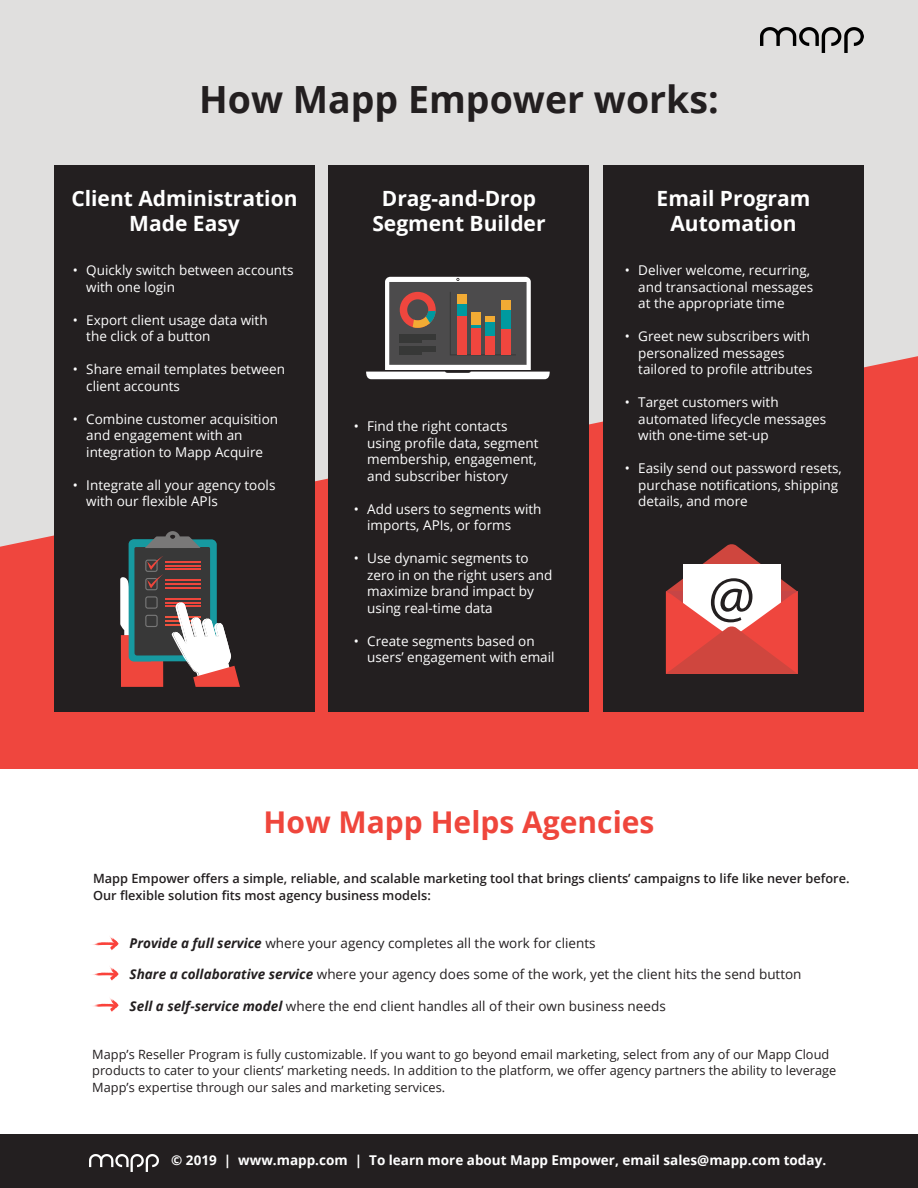
<style>
.page{position:relative;width:918px;height:1188px;background:#e0dfde}
.page>*{position:absolute;margin:0;border:0;box-sizing:border-box;transform-origin:0 0}
.t1{font:700 37.5px "Open Sans";color:#231f20}
.t2{font:700 30px "Open Sans";color:#ef463c}
.t3{font:700 21px/25.2px "Open Sans";color:#fff;text-align:center}
.t4{font:13.5px/16.5px "Open Sans";color:#fff}
.t5{font:13.5px "Open Sans";color:#231f20}
.t6{font:700 13.5px "Open Sans";color:#fff}
.t7{font:12.75px/16.5px "Open Sans";color:#231f20}
.t8{font:600 12.75px/16.5px "Open Sans";color:#231f20}
.s1{font-weight:700;font-style:italic}
</style>
<div class="page">
<svg style="left:0;top:356px;width:918px;height:414px;background:#eb5a53"></svg>
<div style="left:0;top:770px;width:918px;height:418px;background:#fff"></div>
<img style="left:760px;top:27px;width:104px;height:26px">
<div style="left:0;top:1134px;width:918px;height:54px;background:#231f20"></div>
<div style="left:328px;top:165px;width:262px;height:546px;background:#231f20"></div>
<div style="left:54px;top:165px;width:261px;height:546px;background:#231f20"></div>
<div style="left:603px;top:165px;width:261px;height:546px;background:#231f20"></div>
<img style="left:90px;top:1155px;width:69px;height:17px">
<svg style="left:366px;top:277px;width:184px;height:102px"></svg>
<div style="left:471px;top:313px;width:9px;height:12px;background:#f2ab34"></div>
<div style="left:486px;top:322px;width:9px;height:13px;background:#00999f"></div>
<div style="left:486px;top:316px;width:9px;height:6px;background:#f2ab34"></div>
<div style="left:501px;top:310px;width:9px;height:19px;background:#00999f"></div>
<div style="left:501px;top:300px;width:9px;height:10px;background:#f2ab34"></div>
<svg style="left:666px;top:544px;width:132px;height:130px"></svg>
<svg style="left:93px;top:937px;width:26px;height:13px"></svg>
<svg style="left:93px;top:967px;width:26px;height:14px"></svg>
<svg style="left:93px;top:998px;width:26px;height:14px"></svg>
<svg style="left:120px;top:531px;width:120px;height:156px"></svg>
<p class="t1" style="left:199px;top:73px;width:521px">How Mapp Empower works:</p>
<p class="t3" style="left:71px;top:185px;width:228px">Client Administration<br>Made Easy</p>
<p class="t3" style="left:372px;top:185px;width:175px">Drag-and-Drop<br>Segment Builder</p>
<p class="t3" style="left:657px;top:185px;width:155px">Email Program<br>Automation</p>
<p class="t4" style="left:86px;top:262px;width:209px;text-indent:-14px">• Quickly switch between accounts with one login</p>
<p class="t4" style="left:86px;top:311px;width:183px;text-indent:-14px">• Export client usage data with the click of a button</p>
<p class="t4" style="left:86px;top:361px;width:200px;text-indent:-14px">• Share email templates between client accounts</p>
<p class="t4" style="left:86px;top:410px;width:193px;text-indent:-14px">• Combine customer acquisition and engagement with an integration to Mapp Acquire</p>
<p class="t4" style="left:86px;top:476px;width:191px;text-indent:-14px">• Integrate all your agency tools with our flexible APIs</p>
<p class="t4" style="left:367px;top:418px;width:173px;text-indent:-14px">• Find the right contacts using profile data, segment membership, engagement, and subscriber history</p>
<p class="t4" style="left:367px;top:500px;width:176px;text-indent:-14px">• Add users to segments with imports, APIs, or forms</p>
<p class="t4" style="left:367px;top:550px;width:187px;text-indent:-14px">• Use dynamic segments to zero in on the right users and maximize brand impact by using real-time data</p>
<p class="t4" style="left:367px;top:632px;width:189px;text-indent:-14px">• Create segments based on users’ engagement with email</p>
<p class="t4" style="left:638px;top:262px;width:177px;text-indent:-14px">• Deliver welcome, recurring, and transactional messages at the appropriate time</p>
<p class="t4" style="left:638px;top:328px;width:176px;text-indent:-14px">• Greet new subscribers with personalized messages tailored to profile attributes</p>
<p class="t4" style="left:638px;top:394px;width:189px;text-indent:-14px">• Target customers with automated lifecycle messages with one-time set-up</p>
<p class="t4" style="left:638px;top:460px;width:205px;text-indent:-14px">• Easily send out password resets, purchase notifications, shipping details, and more</p>
<p class="t2" style="left:264px;top:801px;width:393px">How Mapp Helps Agencies</p>
<p class="t8" style="left:93px;top:870px;width:758px">Mapp Empower offers a simple, reliable, and scalable marketing tool that brings clients’ campaigns to life like never before.<br>Our flexible solution fits most agency business models:</p>
<p class="t5" style="left:130px;top:934px;width:467px"><span class="s1">Provide a full service</span> where your agency completes all the work for clients</p>
<p class="t5" style="left:130px;top:965px;width:673px"><span class="s1">Share a collaborative service</span> where your agency does some of the work, yet the client hits the send button</p>
<p class="t5" style="left:130px;top:997px;width:538px"><span class="s1">Sell a self-service model</span> where the end client handles all of their own business needs</p>
<p class="t7" style="left:92px;top:1045px;width:745px">Mapp’s Reseller Program is fully customizable. If you want to go beyond email marketing, select from any of our Mapp Cloud products to cater to your clients’ marketing needs. In addition to the platform, we offer agency partners the ability to leverage<br>Mapp’s expertise through our sales and marketing services.</p>
<p class="t6" style="left:171px;top:1151px;width:656px">© 2019 | www.mapp.com | To learn more about Mapp Empower, email sales@mapp.com today.</p>
</div>
